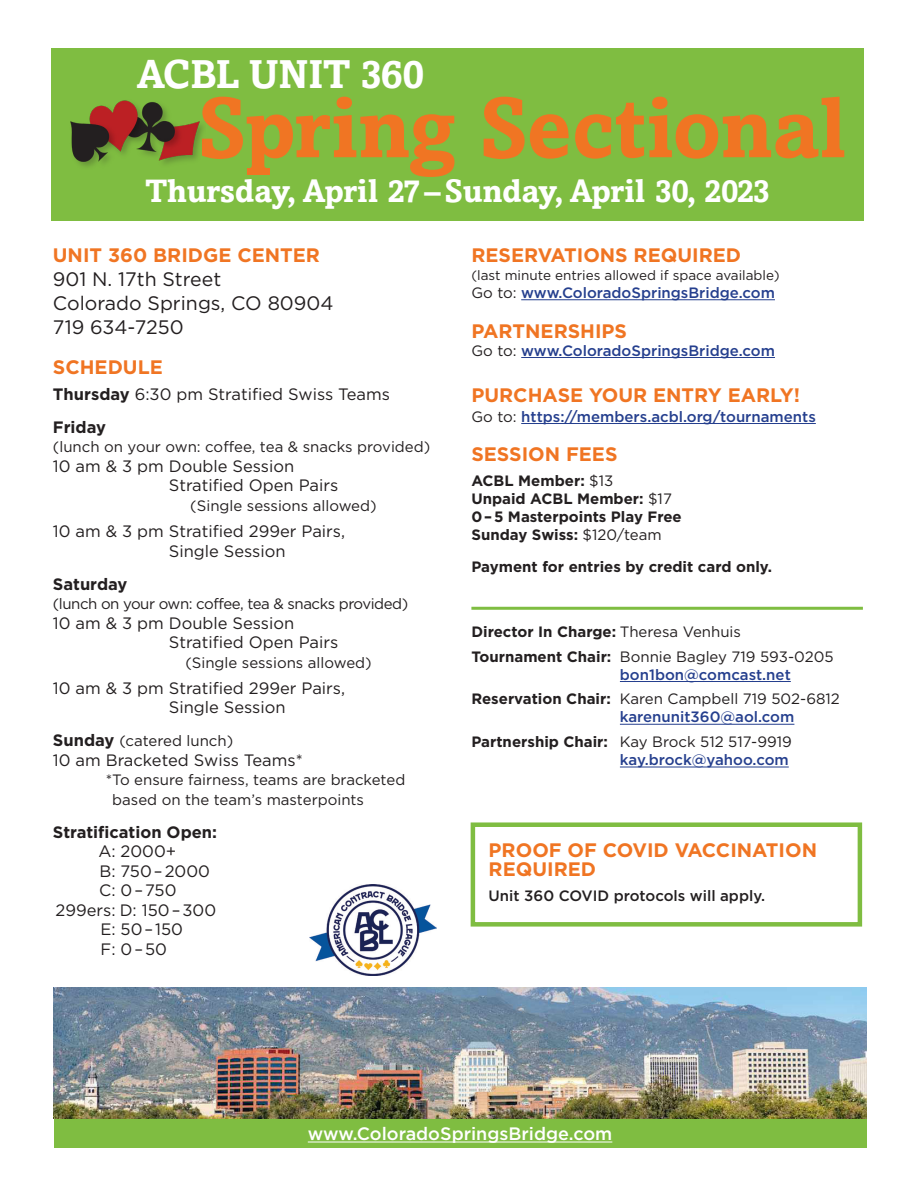
<style>
.page{position:relative;width:918px;height:1188px;background:#fff}
.page>*{position:absolute;margin:0;border:0;box-sizing:border-box;transform-origin:0 0}
.t1{font:700 84.75px "Amasis";letter-spacing:-.01em;color:#f07523}
.t2{font:700 40.05px "Amasis";letter-spacing:-.02em;color:#fff}
.t3{font:700 32.25px "Amasis";letter-spacing:-.02em;color:#fff}
.head_1{font:700 19.5px/19.5px "Gotham";color:#f07523}
.text_1{font:19.5px/24px "Gotham";color:#231f20}
.text_1-2{font:500 18px "Gotham";color:#fff}
.text_1-3{font:16.5px/19.5px "Gotham";color:#231f20}
.text_1-4{font:700 16.5px "Gotham";color:#231f20}
.text_1-5{font:15px/18px "Gotham";color:#231f20}
.text_1-6{font:700 15px/18px "Gotham";color:#231f20}
.text_1-7{font:500 15px "Gotham";color:#253f8e}
.text_1-8{font:15px "Gotham";letter-spacing:-.03em;color:#231f20}
.text_1-9{font:500 15px "Gotham";color:#231f20}
.text_1-10{font:13.5px "Gotham";color:#231f20}
.s1{font-weight:700;color:#f07523}
.s2{font-weight:700}
.s3{font-weight:700;font-size:16.5px}
.s4{font-weight:400;color:#231f20}
.s5{font-weight:400}
.s6{font-weight:500;color:#253f8e}
</style>
<div class="page">
<div style="left:52px;top:48px;width:812px;height:173px;background:#7fbd41"></div>
<hr style="left:521px;top:300px;width:254px;height:1px;background:#253f8e">
<hr style="left:521px;top:357px;width:254px;height:1px;background:#253f8e">
<hr style="left:521px;top:423px;width:295px;height:1px;background:#253f8e">
<hr style="left:471px;top:607px;width:392px;height:3px;background:#7fbd41">
<hr style="left:620px;top:681px;width:171px;height:1px;background:#253f8e">
<hr style="left:620px;top:724px;width:174px;height:1px;background:#253f8e">
<hr style="left:620px;top:767px;width:169px;height:1px;background:#253f8e">
<img style="left:70px;top:100px;width:133px;height:67px">
<div style="left:54px;top:1118px;width:812px;height:30px;background:#7fbd41"></div>
<hr style="left:308px;top:1142px;width:304px;height:1px;background:#fff">
<div style="left:471px;top:822px;width:391px;height:105px;border:4px solid #7fbd41"></div>
<img style="left:53px;top:988px;width:813px;height:131px">
<img style="left:310px;top:884px;width:126px;height:92px">
<p class="t2" style="left:137px;top:50px;width:289px">ACBL UNIT 360</p>
<p class="t1" style="left:198px;top:76px;width:650px">Spring Sectional</p>
<p class="t3" style="left:145px;top:172px;width:627px">Thursday, April 27–Sunday, April 30, 2023</p>
<p class="text_1" style="left:53px;top:243px;width:282px"><span class="s1">UNIT 360 BRIDGE CENTER<br></span>901 N. 17th Street<br>Colorado Springs, CO 80904<br>719 634-7250</p>
<p class="head_1" style="left:53px;top:357px;width:111px">SCHEDULE</p>
<p class="text_1-3" style="left:53px;top:384px;width:339px"><span class="s2">Thursday</span> 6:30 pm Stratified Swiss Teams</p>
<p class="text_1-4" style="left:53px;top:418px;width:55px">Friday</p>
<p class="text_1-5" style="left:53px;top:438px;width:379px">(lunch on your own: coffee, tea &amp; snacks provided)</p>
<p class="text_1-3" style="left:169px;top:456px;width:171px;text-indent:-116px">10 am &amp; 3 pm Double Session<br>Stratified Open Pairs</p>
<p class="text_1-5" style="left:190px;top:496px;width:188px">(Single sessions allowed)</p>
<p class="text_1-3" style="left:169px;top:521px;width:178px;text-indent:-116px">10 am &amp; 3 pm Stratified 299er Pairs,<br>Single Session</p>
<p class="text_1-4" style="left:53px;top:574px;width:76px">Saturday</p>
<p class="text_1-8" style="left:53px;top:596px;width:357px">(lunch on your own: coffee, tea &amp; snacks provided)</p>
<p class="text_1-3" style="left:169px;top:613px;width:171px;text-indent:-116px">10 am &amp; 3 pm Double Session<br>Stratified Open Pairs</p>
<p class="text_1-5" style="left:185px;top:653px;width:188px">(Single sessions allowed)</p>
<p class="text_1-3" style="left:169px;top:678px;width:178px;text-indent:-116px">10 am &amp; 3 pm Stratified 299er Pairs,<br>Single Session</p>
<p class="text_1-5" style="left:53px;top:732px;width:182px"><span class="s3">Sunday</span> (catered lunch)</p>
<p class="text_1-3" style="left:53px;top:750px;width:251px">10 am Bracketed Swiss Teams*</p>
<p class="text_1-5" style="left:112px;top:770px;width:295px;line-height:19.5px;text-indent:-6px">*To ensure fairness, teams are bracketed based on the team’s masterpoints</p>
<p class="text_1-4" style="left:53px;top:823px;width:166px">Stratification Open:</p>
<p class="text_1-3" style="left:98px;top:842px;width:80px">A: 2000+</p>
<p class="text_1-3" style="left:99px;top:861px;width:112px">B: 750–2000</p>
<p class="text_1-3" style="left:99px;top:881px;width:79px">C: 0–750</p>
<p class="text_1-3" style="left:56px;top:900px;width:162px">299ers: D: 150–300</p>
<p class="text_1-3" style="left:100px;top:920px;width:84px">E: 50–150</p>
<p class="text_1-3" style="left:101px;top:939px;width:68px">F: 0–50</p>
<p class="head_1" style="left:471px;top:245px;width:271px">RESERVATIONS REQUIRED</p>
<p class="text_1-10" style="left:471px;top:268px;width:310px">(last minute entries allowed if space available)</p>
<p class="text_1-7" style="left:471px;top:284px;width:305px"><span class="s4">Go to:</span> www.ColoradoSpringsBridge.com</p>
<p class="head_1" style="left:471px;top:320px;width:157px">PARTNERSHIPS</p>
<p class="text_1-7" style="left:471px;top:342px;width:305px"><span class="s4">Go to:</span> www.ColoradoSpringsBridge.com</p>
<p class="head_1" style="left:471px;top:385px;width:330px">PURCHASE YOUR ENTRY EARLY!</p>
<p class="text_1-7" style="left:471px;top:408px;width:346px"><span class="s4">Go to:</span> https://members.acbl.org/tournaments</p>
<p class="head_1" style="left:471px;top:444px;width:148px">SESSION FEES</p>
<p class="text_1-6" style="left:471px;top:471px;width:212px">ACBL Member: <span class="s5">$13<br></span>Unpaid ACBL Member: <span class="s5">$17<br></span>0–5 Masterpoints Play Free<br>Sunday Swiss: <span class="s5">$120/team</span></p>
<p class="text_1-6" style="left:471px;top:557px;width:302px">Payment for entries by credit card only.</p>
<p class="text_1-6" style="left:471px;top:622px;width:271px">Director In Charge: <span class="s5">Theresa Venhuis</span></p>
<p class="text_1-5" style="left:620px;top:647px;width:215px;text-indent:-148px"><span class="s2">Tournament Chair:</span> Bonnie Bagley 719 593-0205 <span class="s6">bon1bon@comcast.net</span></p>
<p class="text_1-5" style="left:620px;top:690px;width:221px;text-indent:-148px"><span class="s2">Reservation Chair:</span> Karen Campbell 719 502-6812 <span class="s6">karenunit360@aol.com</span></p>
<p class="text_1-5" style="left:471px;top:732px;width:322px;text-align:right"><span class="s2">Partnership Chair:</span> Kay Brock 512 517-9919 <span class="s6">kay.brock@yahoo.com</span></p>
<p class="head_1" style="left:489px;top:839px;width:330px">PROOF OF COVID VACCINATION<br>REQUIRED</p>
<p class="text_1-9" style="left:489px;top:887px;width:278px">Unit 360 COVID protocols will apply.</p>
<p class="text_1-2" style="left:308px;top:1123px;width:306px">www.ColoradoSpringsBridge.com</p>
</div>
